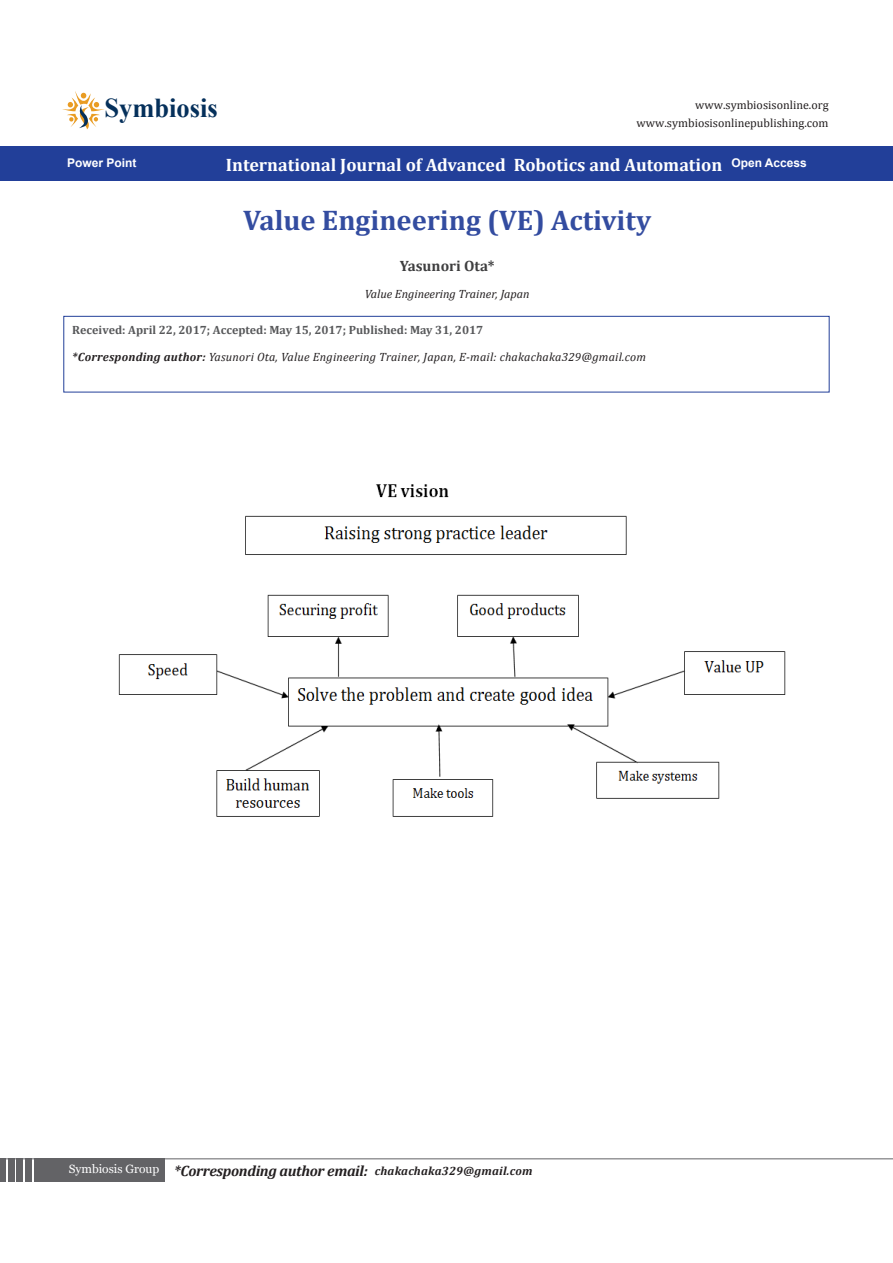
<style>
.page{position:relative;width:893px;height:1263px;background:#fff}
.page>*{position:absolute;margin:0;border:0;box-sizing:border-box;transform-origin:0 0}
.t1{font:700 28.5px "Cambria";color:#334ca0}
.t2{font:700 27.3px "Times New Roman";color:#05305b}
.Default{font:700 18px "Cambria";color:#fff}
.t3{font:italic 700 15px "Cambria";letter-spacing:-.02em;color:#231f20}
.t4{font:700 15px "Cambria";color:#3e3e3f}
.Pa8{font:italic 12px "Cambria";letter-spacing:.02em;color:#231f20}
.Pa8-2{font:700 12px "Cambria";color:#57585a}
.Pa0{font:12px "Cambria";color:#221e1f}
.Pa8-3{font:italic 12px "Cambria";color:#231f20}
.Pa8-4{font:italic 700 12px "Cambria";letter-spacing:.02em;color:#231f20}
.Default-2{font:700 12px "Arial";color:#fff}
.s1{font-weight:700}
.s2{font-weight:400}
</style>
<div class="page">
<hr style="left:0;top:1158px;width:893px;height:1px;background:#636366">
<div style="left:34px;top:1159px;width:130px;height:23px;background:#636366"></div>
<div style="left:25px;top:1159px;width:7px;height:23px;background:#636366"></div>
<div style="left:17px;top:1159px;width:6px;height:23px;background:#636366"></div>
<div style="left:8px;top:1159px;width:6px;height:23px;background:#636366"></div>
<div style="left:0;top:1159px;width:6px;height:23px;background:#636366"></div>
<svg style="left:62px;top:91px;width:42px;height:38px"></svg>
<div style="left:0;top:146px;width:893px;height:35px;background:#223f99"></div>
<svg style="left:64px;top:316px;width:765px;height:76px"></svg>
<img style="left:118px;top:484px;width:668px;height:333px">
<p class="t2" style="left:105px;top:89px;width:115px">Symbiosis</p>
<p class="Pa0" style="left:695px;top:98px;width:135px">www.symbiosisonline.org</p>
<p class="Pa0" style="left:637px;top:116px;width:193px">www.symbiosisonlinepublishing.com</p>
<p class="Default-2" style="left:67px;top:155px;width:71px">Power Point</p>
<p class="Default" style="left:226px;top:152px;width:498px">International Journal of Advanced Robotics and Automation</p>
<p class="Default-2" style="left:731px;top:155px;width:77px">Open Access</p>
<p class="t1" style="left:243px;top:200px;width:409px">Value Engineering (VE) Activity</p>
<p class="t4" style="left:400px;top:256px;width:96px">Yasunori Ota*</p>
<p class="Pa8-3" style="left:365px;top:285px;width:166px">Value Engineering Trainer, Japan</p>
<p class="Pa8-2" style="left:72px;top:322px;width:412px">Received: April 22, 2017; Accepted: May 15, 2017; Published: May 31, 2017</p>
<p class="Pa8" style="left:72px;top:348px;width:575px"><span class="s1">*Corresponding author:</span> Yasunori Ota, Value Engineering Trainer, Japan, E-mail: chakachaka329@gmail.com</p>
<p class="t3" style="left:69px;top:1160px;width:457px"><sup>Symbiosis</sup> <sup>Group</sup> *Corresponding author email: <span class="s2">diego.stefano@gmail.com</span></p>
<p class="Pa8-4" style="left:375px;top:1163px;width:159px">chakachaka329@gmail.com</p>
</div>
